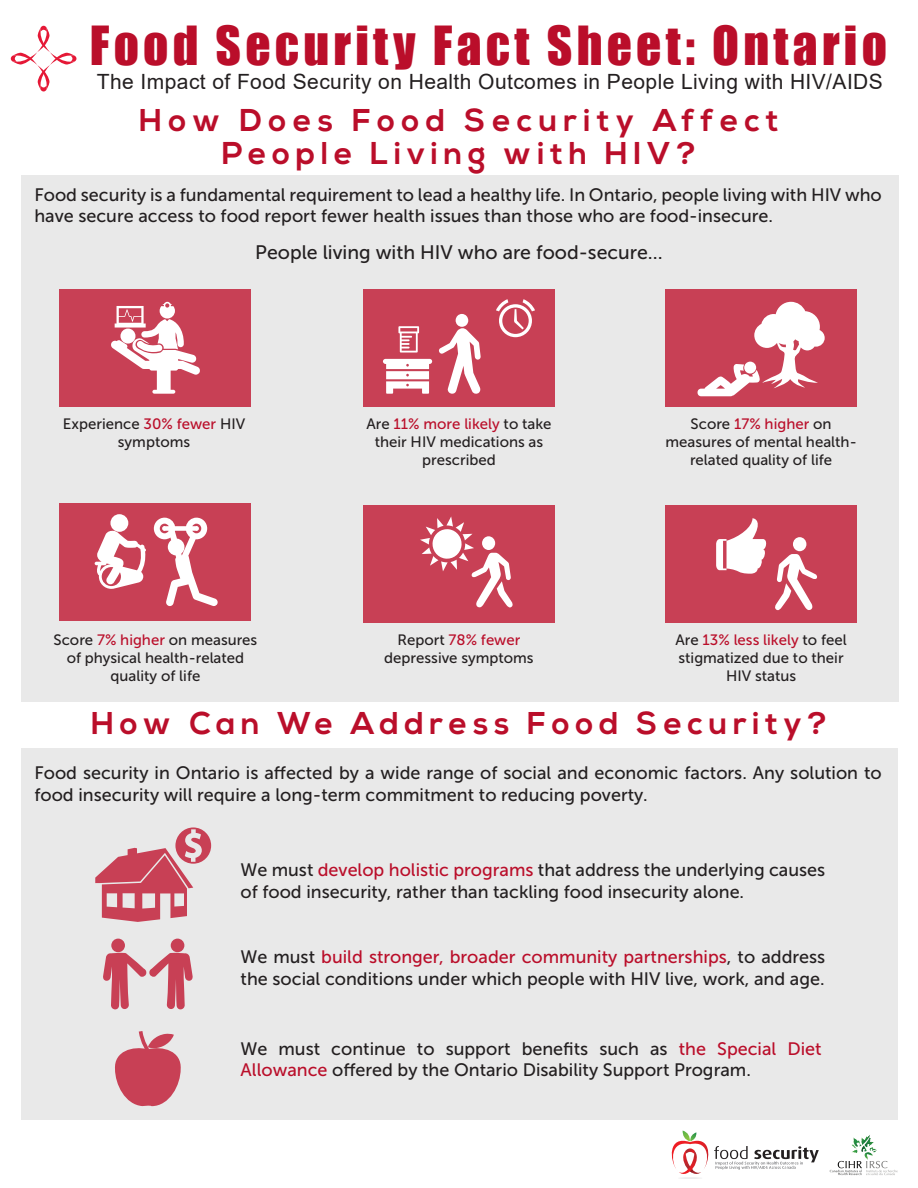
<style>
.page{position:relative;width:918px;height:1188px;background:#fff}
.page>*{position:absolute;margin:0;border:0;box-sizing:border-box;transform-origin:0 0}
.t1{font:49.5px "Impact";letter-spacing:.085em;color:#ba0e2a}
.t2{font:700 31.5px "Nexa";letter-spacing:.18em;color:#ba0e2a}
.t3{font:700 31.5px "Nexa";letter-spacing:.2em;color:#ba0e2a}
.t4{font:21px "Arial";letter-spacing:.02em;color:#231f20}
.t5{font:19.5px "Museo Sans 500";color:#231f20}
.t6{font:18px/21.6px "Museo Sans 500";color:#231f20}
.Page_2_labels{font:15px/18px "Museo Sans 500";color:#231f20;text-align:center}
.s1{color:#ba0e2a}
</style>
<div class="page">
<div style="left:22px;top:175px;width:877px;height:526px;background:#e9e9e9"></div>
<div style="left:22px;top:748px;width:876px;height:372px;background:#e9e9e9"></div>
<svg style="left:11px;top:26px;width:65px;height:65px"></svg>
<svg style="left:830px;top:1135px;width:68px;height:40px"></svg>
<svg style="left:671px;top:1131px;width:148px;height:48px"></svg>
<div style="left:171px;top:939px;width:13px;height:13px;background:#c84055;border-radius:50%"></div>
<svg style="left:103px;top:952px;width:90px;height:57px"></svg>
<div style="left:111px;top:939px;width:14px;height:13px;background:#c84055;border-radius:50%"></div>
<svg style="left:95px;top:827px;width:116px;height:95px"></svg>
<svg style="left:115px;top:1031px;width:66px;height:75px"></svg>
<div style="left:59px;top:289px;width:191px;height:118px;background:#c84055"></div>
<div style="left:60px;top:503px;width:191px;height:118px;background:#c84055"></div>
<div style="left:363px;top:505px;width:192px;height:118px;background:#c84055"></div>
<div style="left:665px;top:505px;width:192px;height:118px;background:#c84055"></div>
<div style="left:363px;top:289px;width:192px;height:118px;background:#c84055"></div>
<div style="left:665px;top:289px;width:192px;height:118px;background:#c84055"></div>
<svg style="left:111px;top:302px;width:89px;height:92px"></svg>
<svg style="left:420px;top:516px;width:93px;height:92px"></svg>
<svg style="left:398px;top:326px;width:21px;height:27px"></svg>
<svg style="left:383px;top:359px;width:49px;height:35px"></svg>
<svg style="left:439px;top:314px;width:42px;height:80px"></svg>
<svg style="left:496px;top:299px;width:39px;height:38px"></svg>
<svg style="left:154px;top:518px;width:64px;height:88px"></svg>
<div style="left:110px;top:514px;width:18px;height:18px;background:#fff;border-radius:50%"></div>
<svg style="left:95px;top:530px;width:51px;height:59px"></svg>
<svg style="left:697px;top:302px;width:128px;height:94px"></svg>
<svg style="left:716px;top:518px;width:51px;height:56px"></svg>
<div style="left:793px;top:537px;width:13px;height:14px;background:#fff;border-radius:50%"></div>
<svg style="left:775px;top:554px;width:42px;height:57px"></svg>
<p class="t1" style="left:90px;top:7px;width:799px">Food Security Fact Sheet: Ontario</p>
<p class="t4" style="left:97px;top:67px;width:787px">The Impact of Food Security on Health Outcomes in People Living with HIV/AIDS</p>
<p class="t3" style="left:139px;top:102px;width:641px">How Does Food Security Affect</p>
<p class="t2" style="left:222px;top:135px;width:476px">People Living with HIV?</p>
<p class="t6" style="left:34px;top:184px;width:849px">Food security is a fundamental requirement to lead a healthy life. In Ontario, people living with HIV who have secure access to food report fewer health issues than those who are food-insecure.</p>
<p class="t5" style="left:255px;top:242px;width:409px">People living with HIV who are food-secure...</p>
<p class="Page_2_labels" style="left:63px;top:415px;width:184px">Experience <span class="s1">30% fewer</span> HIV symptoms</p>
<p class="Page_2_labels" style="left:366px;top:415px;width:187px">Are <span class="s1">11% more likely</span> to take their HIV medications as prescribed</p>
<p class="Page_2_labels" style="left:665px;top:415px;width:193px">Score <span class="s1">17% higher</span> on measures of mental health&shy;related quality of life</p>
<p class="Page_2_labels" style="left:54px;top:631px;width:205px">Score <span class="s1">7% higher</span> on measures of physical health-related quality of life</p>
<p class="Page_2_labels" style="left:384px;top:631px;width:151px">Report <span class="s1">78% fewer </span>depressive symptoms</p>
<p class="Page_2_labels" style="left:675px;top:631px;width:173px">Are <span class="s1">13% less likely</span> to feel stigmatized due to their<br>HIV status</p>
<p class="t2" style="left:91px;top:705px;width:737px">How Can We Address Food Security?</p>
<p class="t6" style="left:34px;top:762px;width:849px">Food security in Ontario is affected by a wide range of social and economic factors. Any solution to food insecurity will require a long-term commitment to reducing poverty.</p>
<p class="t6" style="left:241px;top:859px;width:586px">We must <span class="s1">develop holistic programs</span> that address the underlying causes of food insecurity, rather than tackling food insecurity alone.</p>
<p class="t6" style="left:241px;top:946px;width:586px">We must <span class="s1">build stronger, broader community partnerships</span>, to address the social conditions under which people with HIV live, work, and age.</p>
<p class="t6" style="left:241px;top:1038px;width:583px">We must continue to support benefits such as <span class="s1">the Special Diet<br>Allowance</span> offered by the Ontario Disability Support Program.</p>
</div>
